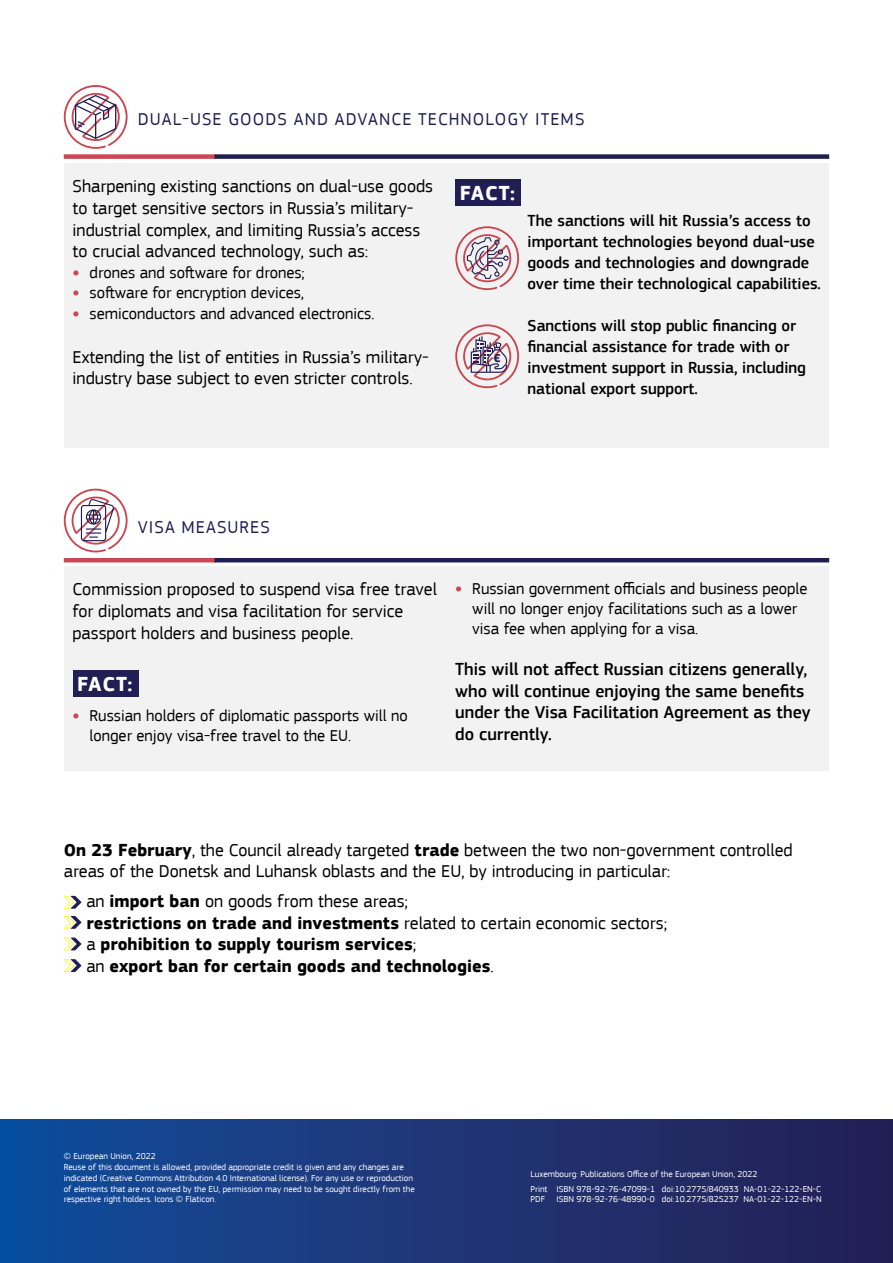
<style>
.page{position:relative;width:893px;height:1263px;background:#fff}
.page>*{position:absolute;margin:0;border:0;box-sizing:border-box;transform-origin:0 0}
.t1{font:700 21px "EC Square Sans Pro";letter-spacing:.05em;color:#fff}
.t2{font:18px/21.6px "EC Square Sans Pro";color:#000}
.t3{font:700 18px/21.6px "EC Square Sans Pro";color:#000}
.t4{font:500 18px/21.6px "EC Square Sans Pro";color:#000}
.t5{font:18px "EC Square Sans Pro";letter-spacing:.06em;color:#201e53}
.t6{font:16.5px/19.8px "EC Square Sans Pro";color:#000}
.t7{font:500 16.5px/20.9px "EC Square Sans Pro";color:#000}
.t8{font:700 12px "EC Square Sans Pro";color:#201e53}
.t9{font:9px/10.8px "EC Square Sans Pro";color:#fff}
.s1{font-weight:700;font-size:18px;color:#c84750}
.s2{font-weight:700}
.s3{font-weight:400}
</style>
<div class="page">
<div style="left:0;top:1119px;width:893px;height:144px;background:linear-gradient(to right,#114d9d,#271f53)"></div>
<svg style="left:64px;top:85px;width:64px;height:64px"></svg>
<svg style="left:64px;top:489px;width:64px;height:63px"></svg>
<svg style="left:64px;top:896px;width:18px;height:13px"></svg>
<svg style="left:64px;top:916px;width:18px;height:13px"></svg>
<svg style="left:64px;top:937px;width:18px;height:13px"></svg>
<svg style="left:64px;top:959px;width:18px;height:13px"></svg>
<div style="left:65px;top:566px;width:764px;height:204px;background:#f2f2f2"></div>
<div style="left:73px;top:670px;width:66px;height:27px;background:#201e53"></div>
<hr style="left:64px;top:558px;width:152px;height:4px;background:#c84750">
<hr style="left:214px;top:558px;width:615px;height:4px;background:#201e53">
<div style="left:65px;top:163px;width:764px;height:285px;background:#f2f2f2"></div>
<div style="left:455px;top:179px;width:66px;height:26px;background:#201e53"></div>
<svg style="left:455px;top:226px;width:64px;height:64px"></svg>
<svg style="left:455px;top:324px;width:64px;height:64px"></svg>
<div style="left:64px;top:154px;width:152px;height:5px;background:#c84750"></div>
<div style="left:214px;top:154px;width:615px;height:5px;background:#201e53"></div>
<p class="t5" style="left:138px;top:109px;width:448px">DUAL-USE GOODS AND ADVANCE TECHNOLOGY ITEMS</p>
<p class="t2" style="left:73px;top:176px;width:362px">Sharpening existing sanctions on dual-use goods to target sensitive sectors in Russia’s military&shy;industrial complex, and limiting Russia’s access to crucial advanced technology, such as:</p>
<p class="t6" style="left:73px;top:263px;width:234px"><span class="s1">•</span> drones and software for drones;</p>
<p class="t6" style="left:73px;top:283px;width:233px"><span class="s1">•</span> software for encryption devices,</p>
<p class="t6" style="left:73px;top:304px;width:303px"><span class="s1">•</span> semiconductors and advanced electronics.</p>
<p class="t2" style="left:73px;top:346px;width:358px">Extending the list of entities in Russia’s military&shy;industry base subject to even stricter controls.</p>
<p class="t1" style="left:460px;top:181px;width:57px">FACT:</p>
<p class="t8" style="left:493px;top:351px;width:9px">€</p>
<p class="t7" style="left:528px;top:211px;width:295px">The sanctions will hit Russia’s access to important technologies beyond dual-use goods and technologies and downgrade over time their technological capabilities.</p>
<p class="t7" style="left:528px;top:316px;width:280px">Sanctions will stop public financing or financial assistance for trade with or investment support in Russia, including national export support.</p>
<p class="t5" style="left:138px;top:516px;width:134px">VISA MEASURES</p>
<p class="t2" style="left:73px;top:579px;width:366px">Commission proposed to suspend visa free travel for diplomats and visa facilitation for service passport holders and business people.</p>
<p class="t1" style="left:77px;top:672px;width:57px">FACT:</p>
<p class="t6" style="left:90px;top:705px;width:320px;text-indent:-17px"><span class="s1">•</span> Russian holders of diplomatic passports will no longer enjoy visa-free travel to the EU.</p>
<p class="t6" style="left:472px;top:579px;width:337px;text-indent:-17px"><span class="s1">•</span> Russian government officials and business people will no longer enjoy facilitations such as a lower visa fee when applying for a visa.</p>
<p class="t4" style="left:455px;top:659px;width:357px">This will not affect Russian citizens generally, who will continue enjoying the same benefits under the Visa Facilitation Agreement as they do currently.</p>
<p class="t2" style="left:64px;top:839px;width:730px"><span class="s2">On 23 February</span>, the Council already targeted <span class="s2">trade</span> between the two non-government controlled areas of the Donetsk and Luhansk oblasts and the EU, by introducing in particular:</p>
<p class="t3" style="left:86px;top:891px;width:582px"><span class="s3">an</span> import ban <span class="s3">on goods from these areas;<br></span>restrictions on trade and investments <span class="s3">related to certain economic sectors; a</span> prohibition to supply tourism services<span class="s3">;<br>an</span> export ban for certain goods and technologies<span class="s3">.</span></p>
<p class="t9" style="left:64px;top:1151px;width:353px">© European Union, 2022<br>Reuse of this document is allowed, provided appropriate credit is given and any changes are indicated (Creative Commons Attribution 4.0 International license). For any use or reproduction of elements that are not owned by the EU, permission may need to be sought directly from the respective right holders. Icons © Flaticon.</p>
<p class="t9" style="left:530px;top:1166px;width:292px;line-height:15px">Luxembourg: Publications Office of the European Union, 2022<br>Print ISBN 978-92-76-47099-1 doi:10.2775/840933 NA-01-22-122-EN-C</p>
<p class="t9" style="left:530px;top:1194px;width:16px">PDF</p>
<p class="t9" style="left:556px;top:1194px;width:267px">ISBN 978-92-76-48990-0 doi:10.2775/825237 NA-01-22-122-EN-N</p>
</div>
